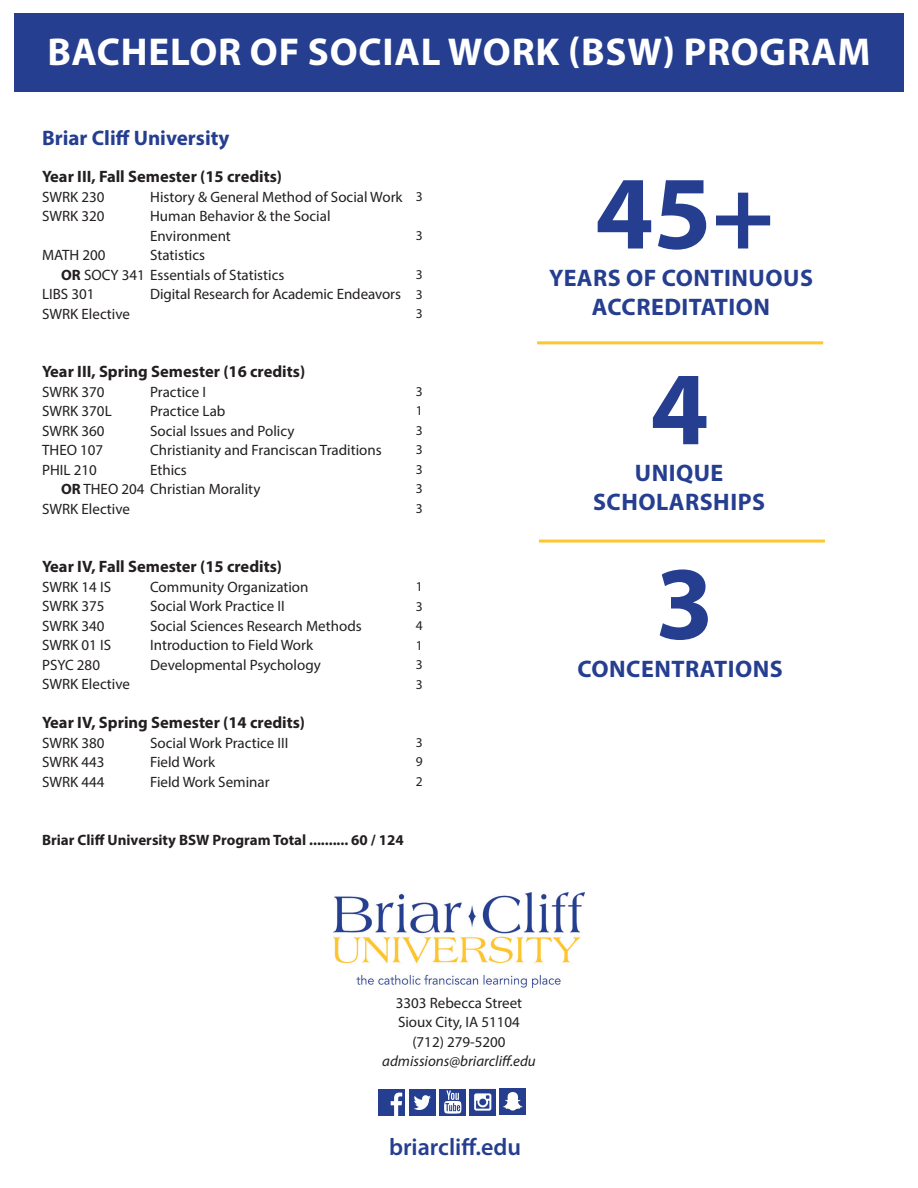
<style>
.page{position:relative;width:918px;height:1188px;background:#fff}
.page>*{position:absolute;margin:0;border:0;box-sizing:border-box;transform-origin:0 0}
.t1{font:700 105px "Myriad Pro";color:#253e90}
.t2{font:700 39px "Myriad Pro";letter-spacing:.02em;color:#fff}
.t3{font:700 24px/28.8px "Myriad Pro";letter-spacing:.02em;color:#253e90;text-align:center}
.t4{font:600 24px "Myriad Pro";color:#253e90}
.t5{font:700 21px "Myriad Pro";color:#253e90}
.t6{font:700 16.5px "Myriad Pro";color:#231f20}
.t7{font:15px/19.5px "Myriad Pro";color:#231f20}
.t8{font:700 15px "Myriad Pro";color:#231f20}
.t9{font:italic 15px "Myriad Pro";color:#231f20}
.t10{font:13.5px "Myriad Pro";color:#231f20}
.s1{font-weight:700}
</style>
<div class="page">
<div style="left:14px;top:14px;width:890px;height:78px;background:#253e90"></div>
<img style="left:333px;top:893px;width:252px;height:95px">
<div style="left:379px;top:1089px;width:26px;height:26px;background:#253e90"></div>
<svg style="left:391px;top:1093px;width:11px;height:23px"></svg>
<div style="left:409px;top:1089px;width:26px;height:26px;background:#253e90"></div>
<svg style="left:414px;top:1095px;width:17px;height:15px"></svg>
<div style="left:440px;top:1089px;width:26px;height:26px;background:#253e90"></div>
<svg style="left:444px;top:1091px;width:17px;height:23px"></svg>
<svg style="left:470px;top:1089px;width:26px;height:26px"></svg>
<div style="left:500px;top:1088px;width:26px;height:26px;background:#253e90"></div>
<svg style="left:503px;top:1092px;width:20px;height:19px"></svg>
<hr style="left:537px;top:341px;width:286px;height:3px;background:#ffc62f">
<hr style="left:539px;top:540px;width:286px;height:3px;background:#ffc62f">
<p class="t2" style="left:47px;top:26px;width:825px">BACHELOR OF SOCIAL WORK (BSW) PROGRAM</p>
<p class="t5" style="left:42px;top:124px;width:189px">Briar Cliff University</p>
<p class="t6" style="left:42px;top:166px;width:242px">Year III, Fall Semester (15 credits)</p>
<p class="t7" style="left:42px;top:187px;width:64px">SWRK 230</p>
<p class="t7" style="left:150px;top:187px;width:254px">History &amp; General Method of Social Work</p>
<p class="t7" style="left:42px;top:206px;width:64px">SWRK 320</p>
<p class="t7" style="left:150px;top:206px;width:182px">Human Behavior &amp; the Social<br>Environment</p>
<p class="t7" style="left:42px;top:245px;width:65px">MATH 200</p>
<p class="t7" style="left:150px;top:245px;width:57px">Statistics</p>
<p class="t7" style="left:61px;top:265px;width:225px"><span class="s1">OR</span> SOCY 341 Essentials of Statistics</p>
<p class="t7" style="left:42px;top:284px;width:54px">LIBS 301</p>
<p class="t7" style="left:150px;top:284px;width:252px">Digital Research for Academic Endeavors</p>
<p class="t7" style="left:42px;top:304px;width:89px">SWRK Elective</p>
<p class="t10" style="left:416px;top:188px;width:8px">3</p>
<p class="t10" style="left:416px;top:227px;width:8px">3</p>
<p class="t10" style="left:416px;top:266px;width:8px">3</p>
<p class="t10" style="left:416px;top:286px;width:8px">3</p>
<p class="t10" style="left:416px;top:305px;width:8px">3</p>
<p class="t6" style="left:42px;top:361px;width:265px">Year III, Spring Semester (16 credits)</p>
<p class="t7" style="left:42px;top:382px;width:64px">SWRK 370</p>
<p class="t7" style="left:150px;top:382px;width:58px">Practice I</p>
<p class="t7" style="left:42px;top:401px;width:71px">SWRK 370L</p>
<p class="t7" style="left:150px;top:401px;width:77px">Practice Lab</p>
<p class="t7" style="left:42px;top:421px;width:64px">SWRK 360</p>
<p class="t7" style="left:150px;top:421px;width:146px">Social Issues and Policy</p>
<p class="t7" style="left:42px;top:440px;width:63px">THEO 107</p>
<p class="t7" style="left:150px;top:440px;width:233px">Christianity and Franciscan Traditions</p>
<p class="t7" style="left:42px;top:460px;width:56px">PHIL 210</p>
<p class="t7" style="left:150px;top:460px;width:38px">Ethics</p>
<p class="t7" style="left:61px;top:479px;width:201px"><span class="s1">OR</span> THEO 204 Christian Morality</p>
<p class="t7" style="left:42px;top:499px;width:89px">SWRK Elective</p>
<p class="t10" style="left:416px;top:383px;width:8px">3</p>
<p class="t10" style="left:416px;top:402px;width:8px">1</p>
<p class="t10" style="left:416px;top:422px;width:8px">3</p>
<p class="t10" style="left:416px;top:441px;width:8px">3</p>
<p class="t10" style="left:416px;top:461px;width:8px">3</p>
<p class="t10" style="left:416px;top:480px;width:8px">3</p>
<p class="t10" style="left:416px;top:500px;width:8px">3</p>
<p class="t6" style="left:42px;top:556px;width:241px">Year IV, Fall Semester (15 credits)</p>
<p class="t7" style="left:42px;top:577px;width:71px">SWRK 14 IS</p>
<p class="t7" style="left:150px;top:577px;width:160px">Community Organization</p>
<p class="t7" style="left:42px;top:596px;width:64px">SWRK 375</p>
<p class="t7" style="left:150px;top:596px;width:136px">Social Work Practice II</p>
<p class="t7" style="left:42px;top:616px;width:64px">SWRK 340</p>
<p class="t7" style="left:150px;top:616px;width:213px">Social Sciences Research Methods</p>
<p class="t7" style="left:42px;top:635px;width:71px">SWRK 01 IS</p>
<p class="t7" style="left:150px;top:635px;width:165px">Introduction to Field Work</p>
<p class="t7" style="left:42px;top:655px;width:59px">PSYC 280</p>
<p class="t7" style="left:150px;top:655px;width:172px">Developmental Psychology</p>
<p class="t7" style="left:42px;top:674px;width:89px">SWRK Elective</p>
<p class="t6" style="left:42px;top:712px;width:265px">Year IV, Spring Semester (14 credits)</p>
<p class="t7" style="left:42px;top:733px;width:64px">SWRK 380</p>
<p class="t7" style="left:150px;top:733px;width:140px">Social Work Practice III</p>
<p class="t7" style="left:42px;top:752px;width:64px">SWRK 443</p>
<p class="t7" style="left:150px;top:752px;width:67px">Field Work</p>
<p class="t7" style="left:42px;top:772px;width:64px">SWRK 444</p>
<p class="t7" style="left:150px;top:772px;width:121px">Field Work Seminar</p>
<p class="t10" style="left:416px;top:578px;width:8px">1</p>
<p class="t10" style="left:416px;top:598px;width:8px">3</p>
<p class="t10" style="left:416px;top:617px;width:8px">4</p>
<p class="t10" style="left:416px;top:637px;width:8px">1</p>
<p class="t10" style="left:416px;top:656px;width:8px">3</p>
<p class="t10" style="left:416px;top:676px;width:8px">3</p>
<p class="t10" style="left:416px;top:734px;width:8px">3</p>
<p class="t10" style="left:416px;top:753px;width:8px">9</p>
<p class="t10" style="left:416px;top:773px;width:8px">2</p>
<p class="t8" style="left:42px;top:830px;width:363px">Briar Cliff University BSW Program Total .......... 60 / 124</p>
<p class="t1" style="left:595px;top:145px;width:181px">45+</p>
<p class="t3" style="left:549px;top:263px;width:265px">YEARS OF CONTINUOUS<br>ACCREDITATION</p>
<p class="t1" style="left:650px;top:340px;width:60px">4</p>
<p class="t3" style="left:593px;top:458px;width:173px">UNIQUE<br>SCHOLARSHIPS</p>
<p class="t1" style="left:656px;top:535px;width:60px">3</p>
<p class="t3" style="left:578px;top:653px;width:207px">CONCENTRATIONS</p>
<p class="t7" style="left:396px;top:993px;width:128px">3303 Rebecca Street</p>
<p class="t7" style="left:398px;top:1012px;width:123px">Sioux City, IA 51104</p>
<p class="t7" style="left:412px;top:1032px;width:95px">(712) 279-5200</p>
<p class="t9" style="left:382px;top:1052px;width:155px">admissions@briarcliff.edu</p>
<p class="t4" style="left:389px;top:1131px;width:133px">briarcliff.edu</p>
</div>
